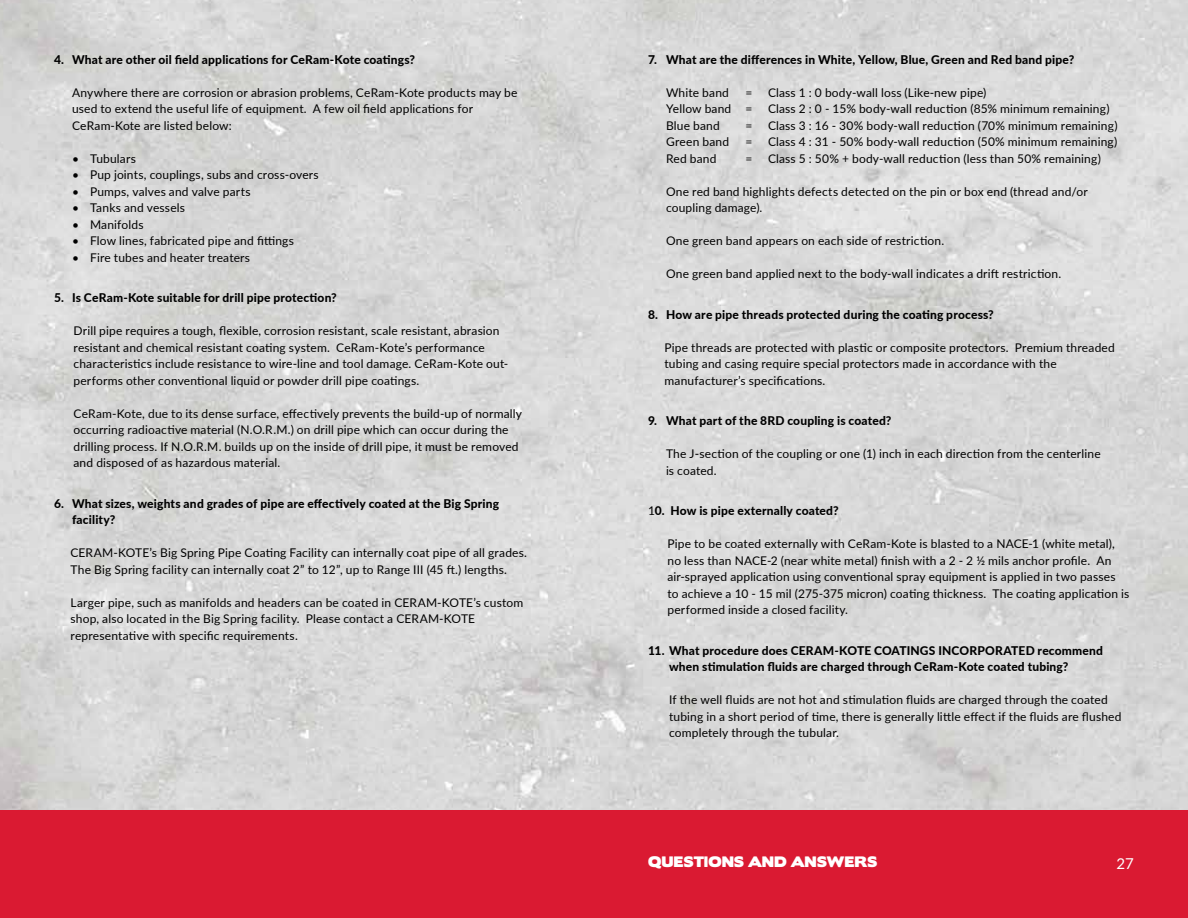
<style>
.page{position:relative;width:1188px;height:918px;background:#fff}
.page>*{position:absolute;margin:0;border:0;box-sizing:border-box;transform-origin:0 0}
.t1{font:15px "Lato";color:#fff}
.t2{font:13.5px "Boris Black Bloxx";letter-spacing:.025em;color:#fff}
.t3{font:12px/16.5px "Lato";letter-spacing:.015em;color:#000}
.t4{font:800 12px/16.5px "Lato";letter-spacing:.015em;color:#000}
.s1{font-weight:400}
</style>
<div class="page">
<img style="left:0;top:0;width:1188px;height:810px">
<div style="left:0;top:810px;width:1188px;height:108px;background:#da1a32"></div>
<p class="t4" style="left:54px;top:51px;width:363px">4. What are other oil field applications for CeRam-Kote coatings?</p>
<p class="t3" style="left:72px;top:84px;width:447px">Anywhere there are corrosion or abrasion problems, CeRam-Kote products may be used to extend the useful life of equipment. A few oil field applications for<br>CeRam-Kote are listed below:</p>
<p class="t3" style="left:72px;top:150px;width:65px">• Tubulars</p>
<p class="t3" style="left:72px;top:166px;width:248px">• Pup joints, couplings, subs and cross-overs</p>
<p class="t3" style="left:72px;top:183px;width:180px">• Pumps, valves and valve parts</p>
<p class="t3" style="left:72px;top:199px;width:115px">• Tanks and vessels</p>
<p class="t3" style="left:72px;top:216px;width:73px">• Manifolds</p>
<p class="t3" style="left:72px;top:232px;width:223px">• Flow lines, fabricated pipe and fittings</p>
<p class="t3" style="left:72px;top:249px;width:180px">• Fire tubes and heater treaters</p>
<p class="t4" style="left:54px;top:289px;width:284px">5. Is CeRam-Kote suitable for drill pipe protection?</p>
<p class="t3" style="left:74px;top:322px;width:436px">Drill pipe requires a tough, flexible, corrosion resistant, scale resistant, abrasion resistant and chemical resistant coating system. CeRam-Kote’s performance characteristics include resistance to wire-line and tool damage. CeRam-Kote out&shy;performs other conventional liquid or powder drill pipe coatings.</p>
<p class="t3" style="left:74px;top:405px;width:450px">CeRam-Kote, due to its dense surface, effectively prevents the build-up of normally occurring radioactive material (N.O.R.M.) on drill pipe which can occur during the drilling process. If N.O.R.M. builds up on the inside of drill pipe, it must be removed and disposed of as hazardous material.</p>
<p class="t4" style="left:72px;top:495px;width:429px;text-indent:-18px">6. What sizes, weights and grades of pipe are effectively coated at the Big Spring facility?</p>
<p class="t3" style="left:70px;top:544px;width:458px">CERAM-KOTE’s Big Spring Pipe Coating Facility can internally coat pipe of all grades.<br>The Big Spring facility can internally coat 2” to 12”, up to Range III (45 ft.) lengths.</p>
<p class="t3" style="left:70px;top:594px;width:454px">Larger pipe, such as manifolds and headers can be coated in CERAM-KOTE’s custom shop, also located in the Big Spring facility. Please contact a CERAM-KOTE representative with specific requirements.</p>
<p class="t4" style="left:648px;top:51px;width:428px">7. What are the differences in White, Yellow, Blue, Green and Red band pipe?</p>
<p class="t3" style="left:666px;top:84px;width:64px">White band</p>
<p class="t3" style="left:746px;top:84px;width:8px">=</p>
<p class="t3" style="left:768px;top:84px;width:220px">Class 1 : 0 body-wall loss (Like-new pipe)</p>
<p class="t3" style="left:666px;top:100px;width:88px">Yellow band =</p>
<p class="t3" style="left:768px;top:100px;width:343px">Class 2 : 0 - 15% body-wall reduction (85% minimum remaining)</p>
<p class="t3" style="left:666px;top:117px;width:55px">Blue band</p>
<p class="t3" style="left:746px;top:117px;width:8px">=</p>
<p class="t3" style="left:768px;top:117px;width:351px">Class 3 : 16 - 30% body-wall reduction (70% minimum remaining)</p>
<p class="t3" style="left:666px;top:133px;width:65px">Green band</p>
<p class="t3" style="left:746px;top:133px;width:8px">=</p>
<p class="t3" style="left:768px;top:133px;width:351px">Class 4 : 31 - 50% body-wall reduction (50% minimum remaining)</p>
<p class="t3" style="left:666px;top:150px;width:52px">Red band</p>
<p class="t3" style="left:746px;top:150px;width:8px">=</p>
<p class="t3" style="left:768px;top:150px;width:334px">Class 5 : 50% + body-wall reduction (less than 50% remaining)</p>
<p class="t3" style="left:666px;top:183px;width:423px">One red band highlights defects detected on the pin or box end (thread and/or coupling damage).</p>
<p class="t3" style="left:666px;top:232px;width:280px">One green band appears on each side of restriction.</p>
<p class="t3" style="left:666px;top:265px;width:397px">One green band applied next to the body-wall indicates a drift restriction.</p>
<p class="t4" style="left:648px;top:306px;width:347px">8. How are pipe threads protected during the coating process?</p>
<p class="t3" style="left:664px;top:339px;width:452px">Pipe threads are protected with plastic or composite protectors. Premium threaded tubing and casing require special protectors made in accordance with the manufacturer’s specifications.</p>
<p class="t4" style="left:648px;top:412px;width:245px">9. What part of the 8RD coupling is coated?</p>
<p class="t3" style="left:666px;top:445px;width:436px">The J-section of the coupling or one (1) inch in each direction from the centerline is coated.</p>
<p class="t4" style="left:648px;top:502px;width:192px"><span class="s1">1</span>0. How is pipe externally coated?</p>
<p class="t3" style="left:668px;top:535px;width:463px">Pipe to be coated externally with CeRam-Kote is blasted to a NACE-1 (white metal), no less than NACE-2 (near white metal) finish with a 2 - 2 ½ mils anchor profile. An air-sprayed application using conventional spray equipment is applied in two passes to achieve a 10 - 15 mil (275-375 micron) coating thickness. The coating application is performed inside a closed facility.</p>
<p class="t4" style="left:669px;top:642px;width:436px;text-indent:-21px">11. What procedure does CERAM-KOTE COATINGS INCORPORATED recommend when stimulation fluids are charged through CeRam-Kote coated tubing?</p>
<p class="t3" style="left:669px;top:691px;width:454px">If the well fluids are not hot and stimulation fluids are charged through the coated tubing in a short period of time, there is generally little effect if the fluids are flushed completely through the tubular.</p>
<p class="t2" style="left:648px;top:851px;width:231px">QUESTIONS AND ANSWERS</p>
<p class="t1" style="left:1117px;top:853px;width:19px">27</p>
</div>
